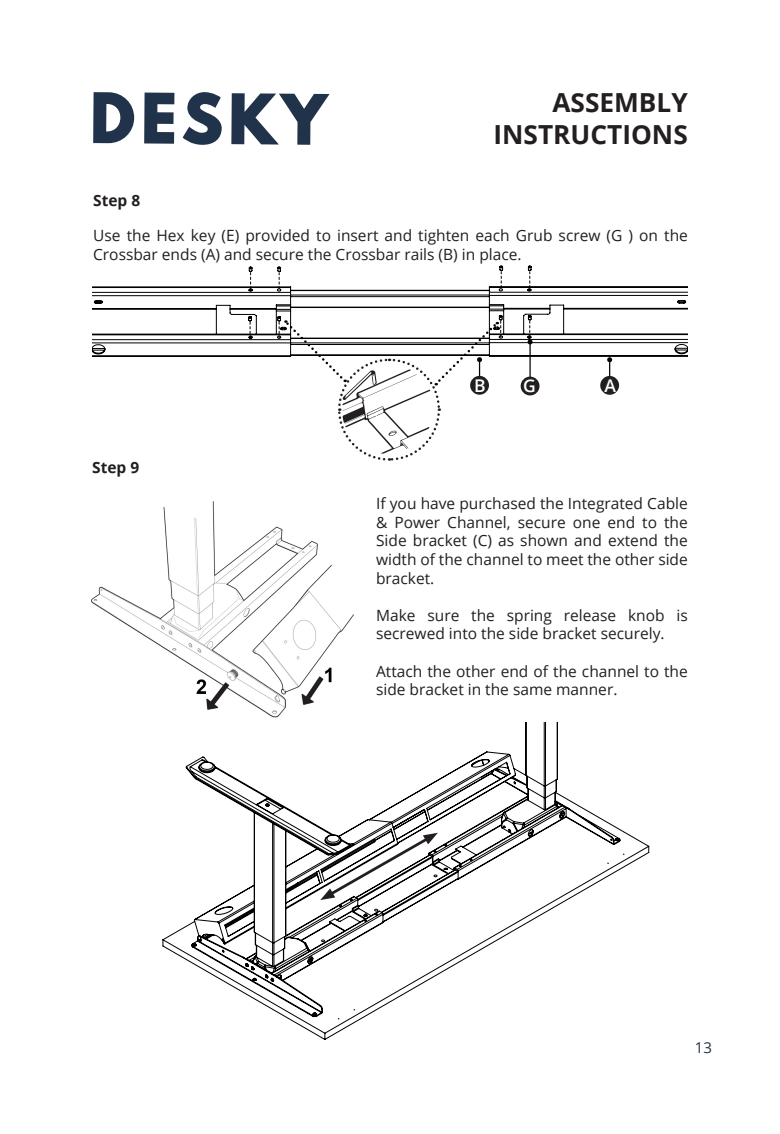
<style>
.page{position:relative;width:780px;height:1134px;background:#fff}
.page>*{position:absolute;margin:0;border:0;box-sizing:border-box;transform-origin:0 0}
.t1{font:700 26.25px "Open Sans";color:#231f20}
.preface_body{font:600 17.5px "Open Sans";color:#fff}
.t2{font:15.5px/18.6px "Open Sans";color:#231f20}
.t3{font:700 15.5px "Open Sans";color:#231f20}
.t4{font:15px "Open Sans";color:#21334a}
</style>
<div class="page">
<svg style="left:92px;top:286px;width:595px;height:71px"></svg>
<svg style="left:248px;top:266px;width:4px;height:23px"></svg>
<svg style="left:277px;top:266px;width:4px;height:23px"></svg>
<svg style="left:248px;top:316px;width:4px;height:22px"></svg>
<svg style="left:499px;top:265px;width:4px;height:23px"></svg>
<svg style="left:527px;top:265px;width:4px;height:23px"></svg>
<svg style="left:93px;top:92px;width:41px;height:51px"></svg>
<svg style="left:144px;top:93px;width:30px;height:51px"></svg>
<svg style="left:183px;top:92px;width:39px;height:53px"></svg>
<svg style="left:231px;top:93px;width:98px;height:52px"></svg>
<img style="left:91px;top:501px;width:263px;height:217px">
<svg style="left:162px;top:723px;width:488px;height:317px"></svg>
<svg style="left:320px;top:833px;width:118px;height:67px"></svg>
<div style="left:520px;top:377px;width:19px;height:18px;background:#231f20;border-radius:50%"></div>
<hr style="left:529px;top:342px;width:1px;height:35px;background:#040503">
<svg style="left:527px;top:315px;width:5px;height:29px"></svg>
<div style="left:600px;top:376px;width:19px;height:19px;background:#231f20;border-radius:50%"></div>
<svg style="left:607px;top:357px;width:5px;height:19px"></svg>
<svg style="left:277px;top:315px;width:225px;height:146px"></svg>
<p class="t1" style="left:552px;top:84px;width:137px">ASSEMBLY</p>
<p class="t1" style="left:493px;top:116px;width:196px">INSTRUCTIONS</p>
<p class="t3" style="left:93px;top:189px;width:49px">Step 8</p>
<p class="t2" style="left:93px;top:226px;width:596px">Use the Hex key (E) provided to insert and tighten each Grub screw (G ) on the<br>Crossbar ends (A) and secure the Crossbar rails (B) in place.</p>
<p class="t3" style="left:92px;top:456px;width:49px">Step 9</p>
<p class="preface_body" style="left:474px;top:373px;width:13px">B</p>
<p class="preface_body" style="left:523px;top:374px;width:14px">G</p>
<p class="preface_body" style="left:604px;top:373px;width:13px">A</p>
<p class="t2" style="left:376px;top:494px;width:313px;text-align:justify">If you have purchased the Integrated Cable &amp; Power Channel, secure one end to the Side bracket (C) as shown and extend the width of the channel to meet the other side bracket.</p>
<p class="t2" style="left:376px;top:605px;width:313px">Make sure the spring release knob is secrewed into the side bracket securely.</p>
<p class="t2" style="left:376px;top:661px;width:313px">Attach the other end of the channel to the side bracket in the same manner.</p>
<p class="t4" style="left:694px;top:1037px;width:19px">13</p>
</div>
